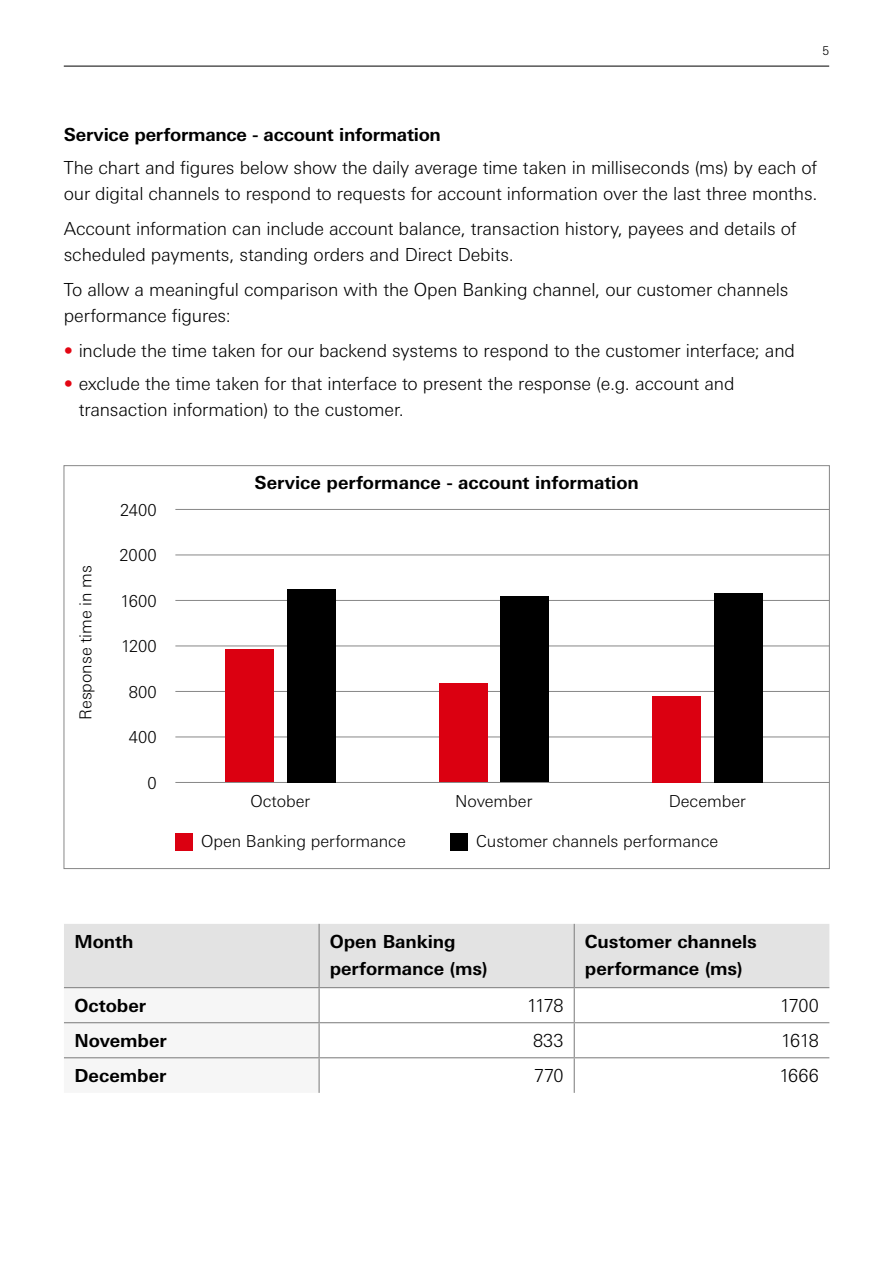
<style>
.page{position:relative;width:893px;height:1263px;background:#fff}
.page>*{position:absolute;margin:0;border:0;box-sizing:border-box;transform-origin:0 0}
.Body_Copy_Paragraph_before_bullets_12_17{font:300 18px/26.2px "Univers Nextfor HSBC";letter-spacing:-.01em;color:#000}
.Body_Copy_Body_Copy_12_17_5{font:700 18px/26.2px "Univers Nextfor HSBC";color:#000}
.Headers_Level_4_Bold_Sub_Header_12_16_be{font:700 18px "Univers Nextfor HSBC";letter-spacing:-.005em;color:#000}
.Body_Copy_Body_Copy_12_17_5-2{font:300 18px "Univers Nextfor HSBC";letter-spacing:-.035em;color:#000}
.t1{font:300 16.5px "Univers Nextfor HSBC";color:#000}
.t2{font:300 12px "Univers Nextfor HSBC";color:#000}
.s1{color:#e30613}
</style>
<div class="page">
<hr style="left:175px;top:509px;width:654px;height:1px;background:#878787">
<hr style="left:175px;top:782px;width:654px;height:1px;background:#878787">
<hr style="left:175px;top:737px;width:654px;height:1px;background:#878787">
<hr style="left:175px;top:691px;width:654px;height:1px;background:#878787">
<hr style="left:175px;top:646px;width:654px;height:1px;background:#878787">
<hr style="left:175px;top:600px;width:654px;height:1px;background:#878787">
<hr style="left:175px;top:555px;width:654px;height:1px;background:#878787">
<div style="left:287px;top:589px;width:48px;height:193px;background:#000"></div>
<div style="left:226px;top:649px;width:48px;height:133px;background:#db0011"></div>
<div style="left:501px;top:597px;width:48px;height:185px;background:#000"></div>
<div style="left:439px;top:684px;width:48px;height:98px;background:#db0011"></div>
<div style="left:714px;top:593px;width:48px;height:189px;background:#000"></div>
<div style="left:653px;top:696px;width:48px;height:86px;background:#db0011"></div>
<div style="left:175px;top:833px;width:17px;height:17px;background:#db0011"></div>
<div style="left:450px;top:833px;width:17px;height:17px;background:#000"></div>
<div style="left:64px;top:924px;width:765px;height:63px;background:#e3e3e3"></div>
<div style="left:64px;top:988px;width:255px;height:105px;background:#f6f6f6"></div>
<hr style="left:319px;top:924px;width:1px;height:63px;background:#878787">
<hr style="left:574px;top:924px;width:1px;height:63px;background:#878787">
<hr style="left:64px;top:987px;width:255px;height:1px;background:#878787">
<hr style="left:319px;top:987px;width:255px;height:1px;background:#878787">
<hr style="left:319px;top:988px;width:1px;height:34px;background:#878787">
<hr style="left:574px;top:987px;width:255px;height:1px;background:#878787">
<hr style="left:574px;top:988px;width:1px;height:34px;background:#878787">
<hr style="left:319px;top:1023px;width:1px;height:34px;background:#878787">
<hr style="left:574px;top:1023px;width:1px;height:34px;background:#878787">
<hr style="left:319px;top:1058px;width:1px;height:35px;background:#878787">
<hr style="left:574px;top:1058px;width:1px;height:35px;background:#878787">
<hr style="left:64px;top:1022px;width:255px;height:1px;background:#878787">
<hr style="left:319px;top:1022px;width:255px;height:1px;background:#878787">
<hr style="left:574px;top:1022px;width:255px;height:1px;background:#878787">
<hr style="left:64px;top:1057px;width:255px;height:1px;background:#878787">
<hr style="left:319px;top:1057px;width:255px;height:1px;background:#878787">
<hr style="left:574px;top:1057px;width:255px;height:1px;background:#878787">
<hr style="left:64px;top:66px;width:765px;height:1px;background:#000">
<p class="t2" style="left:822px;top:43px;width:8px">5</p>
<h3 class="Headers_Level_4_Bold_Sub_Header_12_16_be" style="left:64px;top:122px;width:379px">Service performance - account information</h3>
<p class="Body_Copy_Paragraph_before_bullets_12_17" style="left:64px;top:153px;width:755px">The chart and figures below show the daily average time taken in milliseconds (ms) by each of our digital channels to respond to requests for account information over the last three months.</p>
<p class="Body_Copy_Paragraph_before_bullets_12_17" style="left:64px;top:214px;width:734px">Account information can include account balance, transaction history, payees and details of scheduled payments, standing orders and Direct Debits.</p>
<p class="Body_Copy_Paragraph_before_bullets_12_17" style="left:64px;top:275px;width:726px">To allow a meaningful comparison with the Open Banking channel, our customer channels performance figures:</p>
<p class="Body_Copy_Paragraph_before_bullets_12_17" style="left:64px;top:336px;width:733px"><span class="s1">•</span> include the time taken for our backend systems to respond to the customer interface; and</p>
<p class="Body_Copy_Paragraph_before_bullets_12_17" style="left:79px;top:369px;width:657px;text-indent:-15px"><span class="s1">•</span> exclude the time taken for that interface to present the response (e.g. account and transaction information) to the customer.</p>
<p class="t1" style="left:74px;top:720px;width:156px;rotate:-90deg">Response time in ms</p>
<p class="t1" style="left:120px;top:498px;width:38px">2400</p>
<p class="t1" style="left:120px;top:543px;width:39px">2000</p>
<p class="t1" style="left:120px;top:589px;width:38px">1600</p>
<p class="t1" style="left:121px;top:634px;width:37px">1200</p>
<p class="t1" style="left:129px;top:680px;width:30px">800</p>
<p class="t1" style="left:129px;top:725px;width:30px">400</p>
<p class="t1" style="left:148px;top:771px;width:11px">0</p>
<p class="Headers_Level_4_Bold_Sub_Header_12_16_be" style="left:254px;top:470px;width:386px">Service performance - account information</p>
<p class="t1" style="left:250px;top:789px;width:61px">October</p>
<p class="t1" style="left:455px;top:789px;width:79px">November</p>
<p class="t1" style="left:669px;top:789px;width:79px">December</p>
<p class="t1" style="left:201px;top:829px;width:206px">Open Banking performance</p>
<p class="t1" style="left:476px;top:829px;width:243px">Customer channels performance</p>
<p class="Body_Copy_Body_Copy_12_17_5" style="left:75px;top:928px;width:60px">Month</p>
<p class="Body_Copy_Body_Copy_12_17_5" style="left:330px;top:928px;width:159px">Open Banking performance (ms)</p>
<p class="Body_Copy_Body_Copy_12_17_5" style="left:585px;top:928px;width:174px">Customer channels performance (ms)</p>
<p class="Body_Copy_Body_Copy_12_17_5" style="left:75px;top:991px;width:73px">October</p>
<p class="Body_Copy_Body_Copy_12_17_5-2" style="left:527px;top:993px;width:38px">1178</p>
<p class="Body_Copy_Body_Copy_12_17_5-2" style="left:780px;top:993px;width:40px">1700</p>
<p class="Body_Copy_Body_Copy_12_17_5" style="left:75px;top:1026px;width:94px">November</p>
<p class="Body_Copy_Body_Copy_12_17_5-2" style="left:533px;top:1028px;width:32px">833</p>
<p class="Body_Copy_Body_Copy_12_17_5-2" style="left:781px;top:1028px;width:39px">1618</p>
<p class="Body_Copy_Body_Copy_12_17_5" style="left:75px;top:1061px;width:93px">December</p>
<p class="Body_Copy_Body_Copy_12_17_5-2" style="left:534px;top:1063px;width:31px">770</p>
<p class="Body_Copy_Body_Copy_12_17_5-2" style="left:779px;top:1063px;width:41px">1666</p>
</div>
